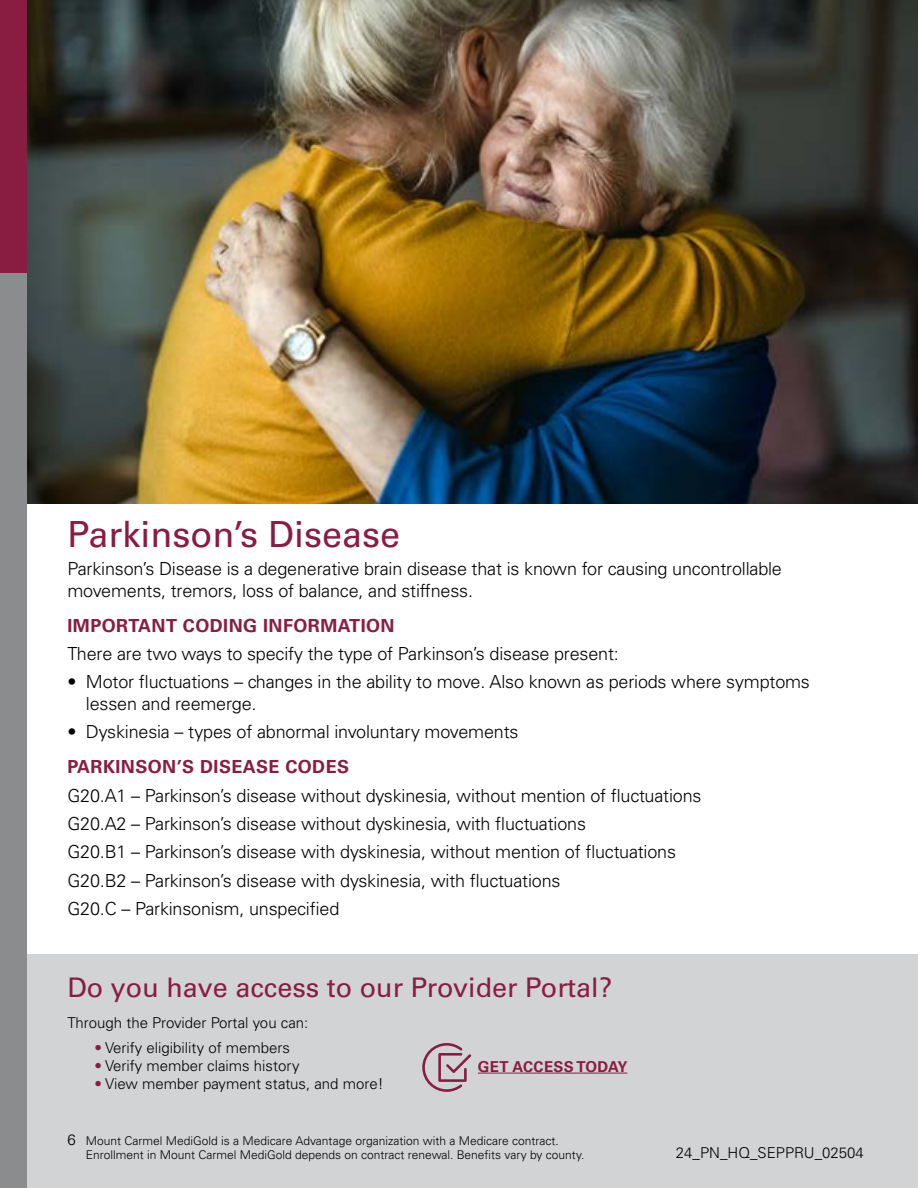
<style>
.page{position:relative;width:918px;height:1188px;background:#fff}
.page>*{position:absolute;margin:0;border:0;box-sizing:border-box;transform-origin:0 0}
.t1{font:36px "Univers LT Std";color:#891d41}
.t2{font:27px "Univers LT Std";color:#891d41}
.t3{font:300 18px/28.3px "Univers LT Std";letter-spacing:-.01em;color:#000}
.t4{font:700 18px "Univers LT Std";letter-spacing:.025em;color:#891d41}
.t5{font:300 15px "Univers LT Std";color:#000}
.t6{font:700 15px "Univers LT Std";letter-spacing:.025em;color:#891d41}
.t7{font:300 12px/14.4px "Univers LT Std";color:#000}
.s1{color:#891d41}
.s2{font-size:15px}
</style>
<div class="page">
<div style="left:0;top:955px;width:918px;height:233px;background:#d1d3d4"></div>
<hr style="left:478px;top:1073px;width:149px;height:1px;background:#891d41">
<svg style="left:422px;top:1043px;width:49px;height:49px"></svg>
<img style="left:27px;top:0;width:891px;height:503px">
<div style="left:0;top:0;width:27px;height:273px;background:#891d41"></div>
<div style="left:0;top:273px;width:27px;height:915px;background:#8a8c8e"></div>
<h1 class="t1" style="left:68px;top:513px;width:334px">Parkinson’s Disease</h1>
<p class="t3" style="left:68px;top:558px;width:716px;line-height:21.6px">Parkinson’s Disease is a degenerative brain disease that is known for causing uncontrollable movements, tremors, loss of balance, and stiffness.</p>
<p class="t4" style="left:68px;top:615px;width:329px">IMPORTANT CODING INFORMATION</p>
<p class="t3" style="left:68px;top:639px;width:553px">There are two ways to specify the type of Parkinson’s disease present:</p>
<p class="t3" style="left:86px;top:671px;width:726px;line-height:21.6px;text-indent:-18px">• Motor fluctuations – changes in the ability to move. Also known as periods where symptoms lessen and reemerge.</p>
<p class="t3" style="left:68px;top:718px;width:453px">• Dyskinesia – types of abnormal involuntary movements</p>
<p class="t4" style="left:68px;top:757px;width:283px">PARKINSON’S DISEASE CODES</p>
<p class="t3" style="left:68px;top:781px;width:636px">G20.A1 – Parkinson’s disease without dyskinesia, without mention of fluctuations G20.A2 – Parkinson’s disease without dyskinesia, with fluctuations<br>G20.B1 – Parkinson’s disease with dyskinesia, without mention of fluctuations G20.B2 – Parkinson’s disease with dyskinesia, with fluctuations<br>G20.C – Parkinsonism, unspecified</p>
<h2 class="t2" style="left:68px;top:971px;width:546px">Do you have access to our Provider Portal?</h2>
<p class="t5" style="left:68px;top:1014px;width:242px">Through the Provider Portal you can:</p>
<p class="t5" style="left:94px;top:1039px;width:197px"><span class="s1">•</span> Verify eligibility of members</p>
<p class="t5" style="left:94px;top:1057px;width:207px"><span class="s1">•</span> Verify member claims history</p>
<p class="t5" style="left:94px;top:1075px;width:291px"><span class="s1">•</span> View member payment status, and more!</p>
<p class="t6" style="left:478px;top:1058px;width:151px">GET ACCESS TODAY</p>
<p class="t7" style="left:86px;top:1133px;width:500px;text-indent:-18px"><span class="s2">6</span> Mount Carmel MediGold is a Medicare Advantage organization with a Medicare contract.<br>Enrollment in Mount Carmel MediGold depends on contract renewal. Benefits vary by county.</p>
<p class="t5" style="left:676px;top:1143px;width:190px">24_PN_HQ_SEPPRU_02504</p>
</div>
